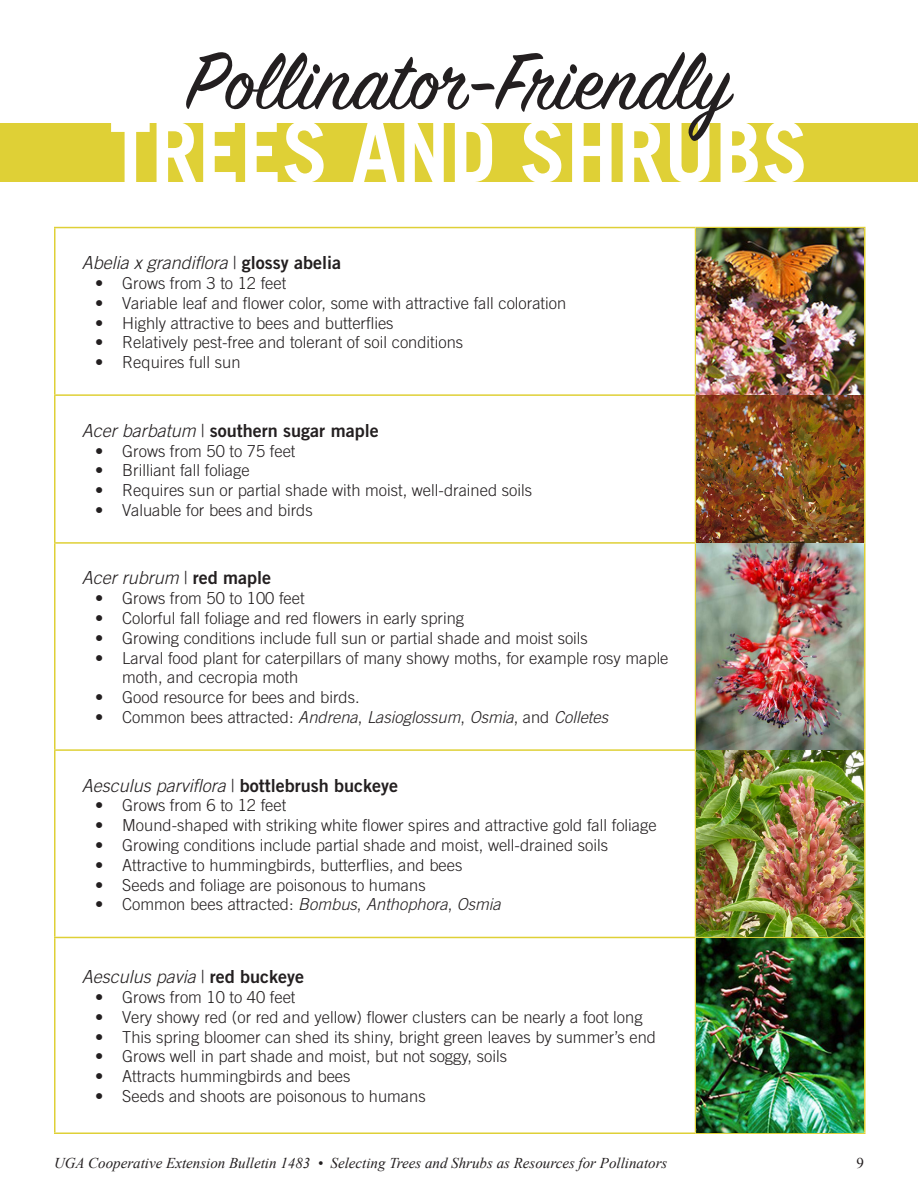
<style>
.page{position:relative;width:918px;height:1188px;background:#fff}
.page>*{position:absolute;margin:0;border:0;box-sizing:border-box;transform-origin:0 0}
.t1{font:89.55px "Sign Painter House Script";letter-spacing:.01em;color:#231f20}
.t2{font:700 83.85px "Trade Gothic";color:#fff}
.t3{font:italic 300 18px "Trade Gothic";color:#231f20}
.t4{font:18px "Trade Gothic Bold Two";color:#231f20}
.t5{font:300 16.5px/19.8px "Trade Gothic";color:#231f20}
.t6{font:italic 300 16.5px "Trade Gothic";color:#231f20}
.t7{font:italic 15px "Times New Roman";color:#231f20}
.t8{font:15px "Times New Roman";color:#231f20}
.s1{font-style:normal}
.s2{font-family:"Trade Gothic Bold Two";font-weight:400;font-style:normal}
.s3{font-family:"Trade Gothic";font-weight:300;font-style:italic}
.s4{font-family:"Trade Gothic";font-weight:300}
.s5{font-style:italic}
</style>
<div class="page">
<hr style="left:54px;top:227px;width:642px;height:1px;background:#dfd036">
<hr style="left:54px;top:228px;width:2px;height:166px;background:#dfd036">
<hr style="left:696px;top:227px;width:169px;height:1px;background:#dfd036">
<hr style="left:695px;top:228px;width:1px;height:166px;background:#dfd036">
<hr style="left:864px;top:228px;width:2px;height:166px;background:#dfd036">
<hr style="left:54px;top:394px;width:642px;height:2px;background:#dfd036">
<hr style="left:54px;top:396px;width:2px;height:146px;background:#dfd036">
<hr style="left:696px;top:394px;width:169px;height:2px;background:#dfd036">
<hr style="left:695px;top:396px;width:1px;height:146px;background:#dfd036">
<hr style="left:864px;top:396px;width:2px;height:146px;background:#dfd036">
<hr style="left:54px;top:542px;width:642px;height:2px;background:#dfd036">
<hr style="left:54px;top:544px;width:2px;height:205px;background:#dfd036">
<hr style="left:696px;top:542px;width:169px;height:2px;background:#dfd036">
<hr style="left:695px;top:544px;width:1px;height:205px;background:#dfd036">
<hr style="left:864px;top:544px;width:2px;height:205px;background:#dfd036">
<hr style="left:54px;top:749px;width:642px;height:2px;background:#dfd036">
<hr style="left:54px;top:751px;width:2px;height:186px;background:#dfd036">
<hr style="left:696px;top:749px;width:169px;height:2px;background:#dfd036">
<hr style="left:695px;top:751px;width:1px;height:186px;background:#dfd036">
<hr style="left:864px;top:751px;width:2px;height:186px;background:#dfd036">
<hr style="left:54px;top:937px;width:642px;height:1px;background:#dfd036">
<hr style="left:54px;top:938px;width:2px;height:194px;background:#dfd036">
<hr style="left:696px;top:937px;width:169px;height:1px;background:#dfd036">
<hr style="left:695px;top:938px;width:1px;height:194px;background:#dfd036">
<hr style="left:864px;top:938px;width:2px;height:194px;background:#dfd036">
<hr style="left:54px;top:1132px;width:642px;height:2px;background:#dfd036">
<hr style="left:696px;top:1132px;width:169px;height:2px;background:#dfd036">
<img style="left:696px;top:228px;width:168px;height:166px">
<img style="left:696px;top:396px;width:168px;height:146px">
<img style="left:696px;top:544px;width:168px;height:205px">
<img style="left:696px;top:751px;width:168px;height:381px">
<div style="left:0;top:123px;width:918px;height:58px;background:#dfd036"></div>
<p class="t1" style="left:187px;top:26px;width:546px">Pollinator-Friendly</p>
<p class="t2" style="left:109px;top:101px;width:701px">TREES AND SHRUBS</p>
<p class="t3" style="left:82px;top:252px;width:261px">Abelia x grandiflora <span class="s1">|</span> <span class="s2">glossy abelia</span></p>
<p class="t5" style="left:95px;top:273px;width:193px">• Grows from 3 to 12 feet</p>
<p class="t5" style="left:95px;top:293px;width:473px">• Variable leaf and flower color, some with attractive fall coloration</p>
<p class="t5" style="left:95px;top:313px;width:300px">• Highly attractive to bees and butterflies</p>
<p class="t5" style="left:95px;top:332px;width:370px">• Relatively pest-free and tolerant of soil conditions</p>
<p class="t5" style="left:95px;top:352px;width:147px">• Requires full sun</p>
<p class="t4" style="left:82px;top:419px;width:298px"><span class="s3">Acer barbatum</span> <span class="s4">|</span> southern sugar maple</p>
<p class="t5" style="left:95px;top:441px;width:202px">• Grows from 50 to 75 feet</p>
<p class="t5" style="left:95px;top:460px;width:156px">• Brilliant fall foliage</p>
<p class="t5" style="left:95px;top:480px;width:438px">• Requires sun or partial shade with moist, well-drained soils</p>
<p class="t5" style="left:95px;top:500px;width:219px">• Valuable for bees and birds</p>
<p class="t3" style="left:82px;top:567px;width:191px">Acer rubrum <span class="s1">|</span> <span class="s2">red maple</span></p>
<p class="t5" style="left:95px;top:588px;width:211px">• Grows from 50 to 100 feet</p>
<p class="t5" style="left:95px;top:608px;width:370px">• Colorful fall foliage and red flowers in early spring</p>
<p class="t5" style="left:95px;top:628px;width:494px">• Growing conditions include full sun or partial shade and moist soils</p>
<p class="t5" style="left:122px;top:648px;width:548px;text-indent:-27px">• Larval food plant for caterpillars of many showy moths, for example rosy maple moth, and cecropia moth</p>
<p class="t5" style="left:95px;top:687px;width:266px">• Good resource for bees and birds.</p>
<p class="t6" style="left:95px;top:707px;width:514px"><span class="s1">• Common bees attracted:</span> Andrena<span class="s1">,</span> Lasioglossum<span class="s1">,</span> Osmia<span class="s1">, and</span> Colletes</p>
<p class="t3" style="left:82px;top:775px;width:318px">Aesculus parviflora <span class="s1">|</span> <span class="s2">bottlebrush buckeye</span></p>
<p class="t5" style="left:95px;top:795px;width:193px">• Grows from 6 to 12 feet</p>
<p class="t5" style="left:95px;top:815px;width:563px">• Mound-shaped with striking white flower spires and attractive gold fall foliage</p>
<p class="t5" style="left:95px;top:835px;width:514px">• Growing conditions include partial shade and moist, well-drained soils</p>
<p class="t5" style="left:95px;top:855px;width:369px">• Attractive to hummingbirds, butterflies, and bees</p>
<p class="t5" style="left:95px;top:875px;width:332px">• Seeds and foliage are poisonous to humans</p>
<p class="t5" style="left:95px;top:894px;width:407px">• Common bees attracted: <span class="s5">Bombus</span>, <span class="s5">Anthophora</span>, <span class="s5">Osmia</span></p>
<p class="t3" style="left:82px;top:966px;width:224px">Aesculus pavia <span class="s1">|</span> <span class="s2">red buckeye</span></p>
<p class="t5" style="left:95px;top:987px;width:202px">• Grows from 10 to 40 feet</p>
<p class="t5" style="left:95px;top:1007px;width:549px">• Very showy red (or red and yellow) flower clusters can be nearly a foot long</p>
<p class="t5" style="left:95px;top:1027px;width:562px">• This spring bloomer can shed its shiny, bright green leaves by summer’s end</p>
<p class="t5" style="left:95px;top:1046px;width:413px">• Grows well in part shade and moist, but not soggy, soils</p>
<p class="t5" style="left:95px;top:1066px;width:257px">• Attracts hummingbirds and bees</p>
<p class="t5" style="left:95px;top:1086px;width:332px">• Seeds and shoots are poisonous to humans</p>
<p class="t7" style="left:54px;top:1153px;width:615px">UGA Cooperative Extension Bulletin 1483 • Selecting Trees and Shrubs as Resources for Pollinators</p>
<p class="t8" style="left:856px;top:1153px;width:9px">9</p>
</div>
